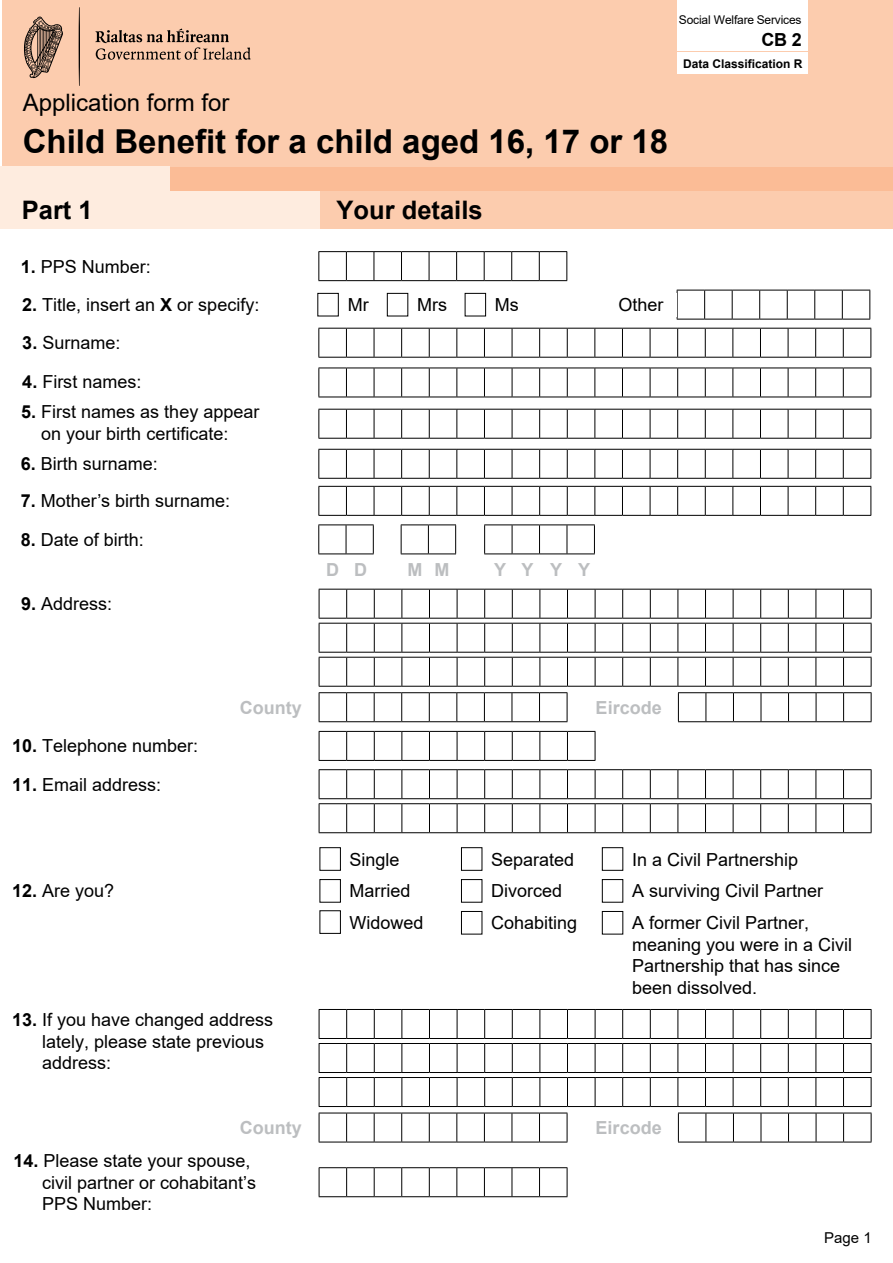
<style>
.page{position:relative;width:893px;height:1263px;background:#fff}
.page>*{position:absolute;margin:0;border:0;box-sizing:border-box;transform-origin:0 0}
.t1{font:700 33px "Arial";color:#000}
.t2{font:700 25.5px "Arial";color:#000}
.t3{font:24px "Arial";color:#000}
.t4{font:18px/21.6px "Arial";color:#000}
.t5{font:700 18px "Arial";color:#bcbec0}
.t6{font:700 18px "Arial";color:#000}
.t7{font:15px "Arial";color:#000}
.t8{font:12px "Arial";letter-spacing:-.015em;color:#000}
.t9{font:700 12px "Arial";color:#000}
.s1{font-weight:700}
</style>
<div class="page">
<hr style="left:0;top:191px;width:1px;height:38px;background:#fcccae">
<div style="left:1px;top:191px;width:319px;height:38px;background:#feecdf"></div>
<div style="left:320px;top:191px;width:573px;height:38px;background:#fcccae"></div>
<svg style="left:318px;top:251px;width:249px;height:30px"></svg>
<svg style="left:318px;top:328px;width:553px;height:30px"></svg>
<svg style="left:318px;top:449px;width:553px;height:30px"></svg>
<svg style="left:318px;top:409px;width:553px;height:30px"></svg>
<svg style="left:318px;top:368px;width:553px;height:30px"></svg>
<svg style="left:318px;top:486px;width:553px;height:30px"></svg>
<svg style="left:318px;top:524px;width:56px;height:30px"></svg>
<svg style="left:401px;top:524px;width:55px;height:30px"></svg>
<svg style="left:484px;top:524px;width:111px;height:30px"></svg>
<svg style="left:319px;top:769px;width:553px;height:64px"></svg>
<svg style="left:319px;top:731px;width:277px;height:30px"></svg>
<svg style="left:319px;top:589px;width:553px;height:133px"></svg>
<div style="left:594px;top:692px;width:69px;height:30px;background:#fff"></div>
<div style="left:320px;top:847px;width:21px;height:24px;border:1px solid #000"></div>
<div style="left:320px;top:879px;width:21px;height:23px;border:1px solid #000"></div>
<div style="left:320px;top:910px;width:21px;height:24px;border:1px solid #000"></div>
<div style="left:461px;top:847px;width:21px;height:24px;border:1px solid #000"></div>
<div style="left:461px;top:879px;width:21px;height:23px;border:1px solid #000"></div>
<div style="left:461px;top:911px;width:21px;height:23px;border:1px solid #000"></div>
<div style="left:602px;top:847px;width:21px;height:24px;border:1px solid #000"></div>
<div style="left:602px;top:879px;width:21px;height:23px;border:1px solid #000"></div>
<div style="left:602px;top:911px;width:21px;height:23px;border:1px solid #000"></div>
<svg style="left:319px;top:1009px;width:553px;height:98px"></svg>
<svg style="left:319px;top:1113px;width:249px;height:30px"></svg>
<svg style="left:678px;top:1113px;width:194px;height:30px"></svg>
<svg style="left:319px;top:1167px;width:249px;height:30px"></svg>
<div style="left:2px;top:0;width:891px;height:167px;background:#fcccae"></div>
<div style="left:170px;top:167px;width:723px;height:24px;background:#fbbc96"></div>
<div style="left:0;top:167px;width:170px;height:24px;background:#feecdf"></div>
<div style="left:677px;top:0;width:131px;height:50px;background:#fff"></div>
<div style="left:677px;top:53px;width:131px;height:21px;background:#fff"></div>
<svg style="left:95px;top:29px;width:156px;height:31px"></svg>
<svg style="left:79px;top:7px;width:1px;height:79px"></svg>
<svg style="left:24px;top:16px;width:39px;height:62px"></svg>
<svg style="left:677px;top:290px;width:193px;height:30px"></svg>
<div style="left:317px;top:293px;width:22px;height:23px;border:1px solid #000"></div>
<div style="left:387px;top:293px;width:21px;height:23px;border:1px solid #000"></div>
<div style="left:465px;top:293px;width:21px;height:23px;border:1px solid #000"></div>
<h3 class="t3" style="left:23px;top:86px;width:208px">Application form for</h3>
<h1 class="t1" style="left:23px;top:118px;width:647px">Child Benefit for a child aged 16, 17 or 18</h1>
<p class="t8" style="left:679px;top:12px;width:124px">Social Welfare Services</p>
<p class="t6" style="left:761px;top:27px;width:42px">CB 2</p>
<p class="t9" style="left:683px;top:55px;width:121px">Data Classification R</p>
<h2 class="t2" style="left:22px;top:192px;width:72px">Part 1</h2>
<h2 class="t2" style="left:337px;top:192px;width:147px">Your details</h2>
<p class="t4" style="left:21px;top:255px;width:132px"><span class="s1">1.</span> PPS Number:</p>
<p class="t4" style="left:22px;top:294px;width:239px"><span class="s1">2.</span> Title, insert an <span class="s1">X</span> or specify:</p>
<p class="t4" style="left:22px;top:332px;width:100px"><span class="s1">3.</span> Surname:</p>
<p class="t4" style="left:22px;top:370px;width:121px"><span class="s1">4.</span> First names:</p>
<p class="t4" style="left:41px;top:401px;width:220px;text-indent:-20px"><span class="s1">5.</span> First names as they appear on your birth certificate:</p>
<p class="t4" style="left:21px;top:453px;width:139px"><span class="s1">6.</span> Birth surname:</p>
<p class="t4" style="left:21px;top:490px;width:211px"><span class="s1">7.</span> Mother’s birth surname:</p>
<p class="t4" style="left:21px;top:529px;width:125px"><span class="s1">8.</span> Date of birth:</p>
<p class="t4" style="left:21px;top:593px;width:93px"><span class="s1">9.</span> Address:</p>
<p class="t4" style="left:348px;top:294px;width:22px">Mr</p>
<p class="t4" style="left:417px;top:294px;width:31px">Mrs</p>
<p class="t4" style="left:495px;top:294px;width:25px">Ms</p>
<p class="t4" style="left:618px;top:294px;width:47px">Other</p>
<p class="t5" style="left:326px;top:557px;width:43px">D D</p>
<p class="t5" style="left:407px;top:557px;width:43px">M M</p>
<p class="t5" style="left:494px;top:557px;width:98px">Y Y Y Y</p>
<p class="t4" style="left:12px;top:735px;width:188px"><span class="s1">10.</span> Telephone number:</p>
<p class="t4" style="left:12px;top:773px;width:151px"><span class="s1">11.</span> Email address:</p>
<p class="t5" style="left:240px;top:695px;width:63px">County</p>
<p class="t5" style="left:596px;top:695px;width:68px">Eircode</p>
<p class="t4" style="left:12px;top:880px;width:104px"><span class="s1">12.</span> Are you?</p>
<p class="t4" style="left:42px;top:1009px;width:233px;text-indent:-30px"><span class="s1">13.</span> If you have changed address lately, please state previous address:</p>
<p class="t4" style="left:350px;top:843px;width:76px;line-height:31.5px">Single<br>Married<br>Widowed</p>
<p class="t4" style="left:491px;top:843px;width:88px;line-height:32px">Separated<br>Divorced<br>Cohabiting</p>
<p class="t4" style="left:632px;top:843px;width:193px;line-height:31.8px">In a Civil Partnership<br>A surviving Civil Partner<br>A former Civil Partner,</p>
<p class="t4" style="left:632px;top:933px;width:222px">meaning you were in a Civil<br>Partnership that has since been dissolved.</p>
<p class="t5" style="left:240px;top:1115px;width:63px">County</p>
<p class="t5" style="left:596px;top:1115px;width:68px">Eircode</p>
<p class="t4" style="left:42px;top:1150px;width:216px;text-indent:-29px"><span class="s1">14.</span> Please state your spouse, civil partner or cohabitant’s<br>PPS Number:</p>
<p class="t7" style="left:824px;top:1227px;width:49px">Page 1</p>
</div>
